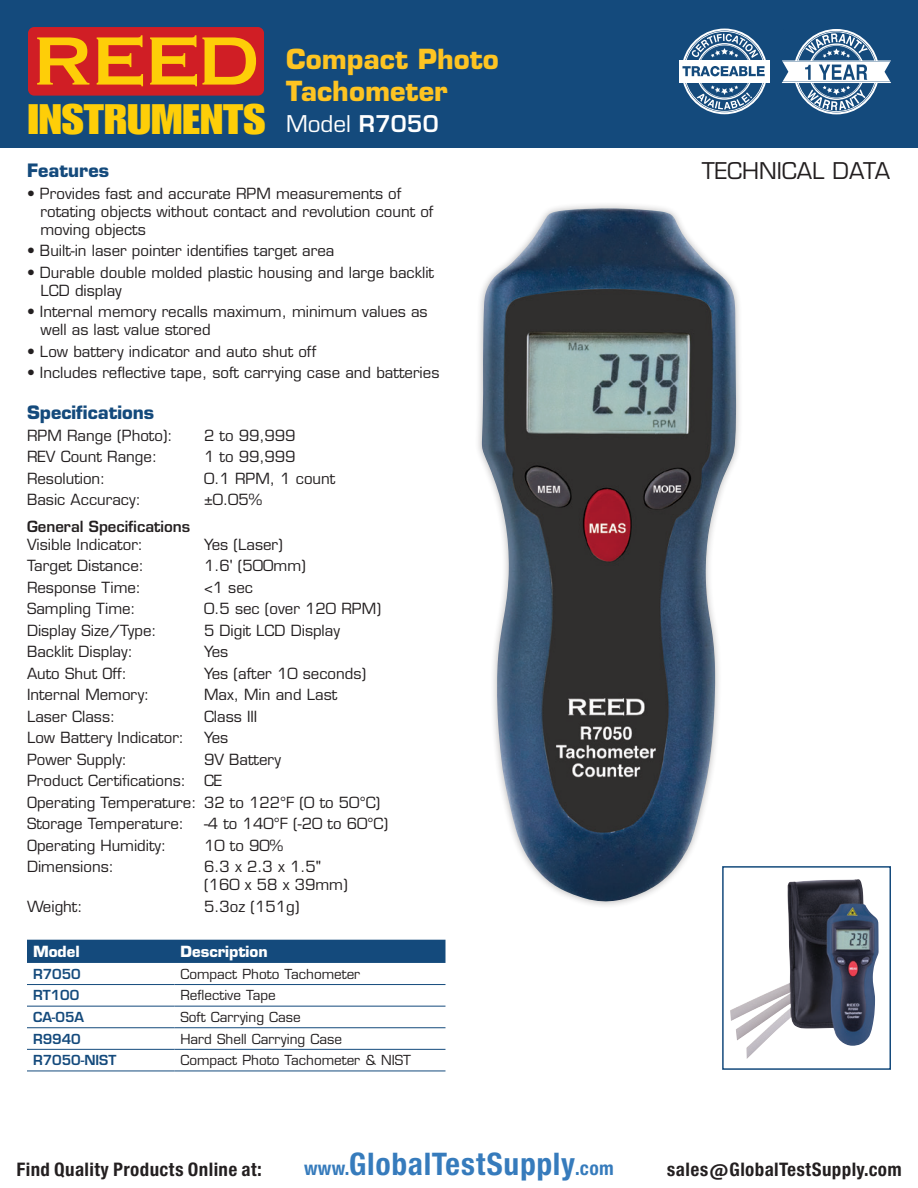
<style>
.page{position:relative;width:918px;height:1188px;background:#fff}
.page>*{position:absolute;margin:0;border:0;box-sizing:border-box;transform-origin:0 0}
.t1{font:41.7px "Impact LT Std";color:#fece08;scale:1.19 1}
.t2{font:41.7px "Impact LT Std";color:#231f20;scale:1.19 1}
.t3{font:29.7px "Europa Gro Nr 2 SBOP Bol Con";letter-spacing:.02em;color:#367bbc}
.t4{font:700 27px/32.4px "Eurostile LT Std";color:#fec422}
.t5{font:22.5px "Eurostile LT Std";color:#231f20}
.t6{font:22.5px "Eurostile LT Std";color:#fff}
.t7{font:700 18px "Eurostile LT Std";color:#144a7c}
.t8{font:17.85px "Europa Gro Nr 2 SBOP Bol Con";letter-spacing:.02em;color:#231f20}
.t9{font:15px/18px "Eurostile LT Std";color:#231f20}
.t10{font:600 15px "Eurostile LT Std";color:#231f20}
.t11{font:700 15px "Eurostile LT Std";color:#fff}
.t12{font:13.5px "Eurostile LT Std";color:#231f20}
.t13{font:600 13.5px "Eurostile LT Std";color:#144a7c}
.s1{font-weight:600}
.s2{font-size:18.3px}
</style>
<div class="page">
<div style="left:0;top:0;width:918px;height:148px;background:#144a7c"></div>
<svg style="left:782px;top:29px;width:109px;height:85px"></svg>
<div style="left:28px;top:27px;width:236px;height:69px;background:#d01e25;border-radius:6px"></div>
<svg style="left:37px;top:37px;width:52px;height:48px"></svg>
<svg style="left:97px;top:35px;width:46px;height:51px"></svg>
<svg style="left:150px;top:35px;width:106px;height:51px"></svg>
<div style="left:475px;top:201px;width:268px;height:707px;background:#231f20;opacity:.3"></div>
<img style="left:482px;top:208px;width:254px;height:697px">
<div style="left:27px;top:940px;width:419px;height:23px;background:#144a7c"></div>
<hr style="left:27px;top:984px;width:147px;height:1px;background:#144a7c">
<hr style="left:174px;top:984px;width:271px;height:1px;background:#144a7c">
<hr style="left:27px;top:1006px;width:147px;height:1px;background:#144a7c">
<hr style="left:174px;top:1006px;width:271px;height:1px;background:#144a7c">
<hr style="left:27px;top:1027px;width:147px;height:1px;background:#144a7c">
<hr style="left:174px;top:1027px;width:271px;height:1px;background:#144a7c">
<hr style="left:27px;top:1049px;width:147px;height:1px;background:#144a7c">
<hr style="left:174px;top:1049px;width:271px;height:1px;background:#144a7c">
<hr style="left:27px;top:1071px;width:147px;height:1px;background:#144a7c">
<hr style="left:174px;top:1071px;width:271px;height:1px;background:#144a7c">
<svg style="left:683px;top:83px;width:83px;height:31px"></svg>
<div style="left:679px;top:62px;width:91px;height:19px;background:#fff"></div>
<hr style="left:679px;top:60px;width:91px;height:1px;background:#fff">
<hr style="left:679px;top:82px;width:91px;height:1px;background:#fff">
<svg style="left:682px;top:29px;width:84px;height:47px"></svg>
<img style="left:730px;top:879px;width:149px;height:180px">
<div style="left:722px;top:866px;width:169px;height:204px;border:2px solid #144a7c"></div>
<h1 class="t1" style="left:28px;top:95px;width:201px">INSTRUMENTS</h1>
<h3 class="t4" style="left:286px;top:43px;width:214px">Compact Photo<br>Tachometer</h3>
<h3 class="t6" style="left:286px;top:110px;width:154px">Model <span class="s1">R7050</span></h3>
<p class="t7" style="left:27px;top:159px;width:84px">Features</p>
<p class="t9" style="left:40px;top:184px;width:395px;text-indent:-14px">• Provides fast and accurate RPM measurements of rotating objects without contact and revolution count of moving objects</p>
<p class="t9" style="left:27px;top:242px;width:309px">• Built-in laser pointer identifies target area</p>
<p class="t9" style="left:40px;top:263px;width:395px;text-indent:-14px">• Durable double molded plastic housing and large backlit<br>LCD display</p>
<p class="t9" style="left:40px;top:303px;width:389px;text-indent:-14px">• Internal memory recalls maximum, minimum values as well as last value stored</p>
<p class="t9" style="left:27px;top:342px;width:291px">• Low battery indicator and auto shut off</p>
<p class="t9" style="left:27px;top:364px;width:414px">• Includes reflective tape, soft carrying case and batteries</p>
<p class="t7" style="left:27px;top:402px;width:129px">Specifications</p>
<p class="t9" style="left:27px;top:426px;width:147px">RPM Range (Photo):</p>
<p class="t9" style="left:204px;top:426px;width:93px">2 to 99,999</p>
<p class="t9" style="left:27px;top:448px;width:132px">REV Count Range:</p>
<p class="t9" style="left:204px;top:448px;width:93px">1 to 99,999</p>
<p class="t9" style="left:27px;top:469px;width:80px">Resolution:</p>
<p class="t9" style="left:204px;top:469px;width:133px">0.1 RPM, 1 count</p>
<p class="t9" style="left:27px;top:491px;width:115px">Basic Accuracy:</p>
<p class="t9" style="left:204px;top:491px;width:60px">±0.05%</p>
<p class="t10" style="left:27px;top:517px;width:165px">General Specifications</p>
<p class="t9" style="left:27px;top:535px;width:118px">Visible Indicator:</p>
<p class="t9" style="left:204px;top:535px;width:80px">Yes (Laser)</p>
<p class="t9" style="left:27px;top:557px;width:119px">Target Distance:</p>
<p class="t9" style="left:204px;top:557px;width:103px">1.6' (500mm)</p>
<p class="t9" style="left:27px;top:578px;width:116px">Response Time:</p>
<p class="t9" style="left:204px;top:578px;width:51px">&lt;1 sec</p>
<p class="t9" style="left:27px;top:600px;width:110px">Sampling Time:</p>
<p class="t9" style="left:204px;top:600px;width:179px">0.5 sec (over 120 RPM)</p>
<p class="t9" style="left:27px;top:621px;width:131px">Display Size/Type:</p>
<p class="t9" style="left:204px;top:621px;width:137px">5 Digit LCD Display</p>
<p class="t9" style="left:27px;top:643px;width:107px">Backlit Display:</p>
<p class="t9" style="left:204px;top:643px;width:26px">Yes</p>
<p class="t9" style="left:27px;top:664px;width:101px">Auto Shut Off:</p>
<p class="t9" style="left:204px;top:664px;width:164px">Yes (after 10 seconds)</p>
<p class="t9" style="left:27px;top:686px;width:124px">Internal Memory:</p>
<p class="t9" style="left:204px;top:686px;width:135px">Max, Min and Last</p>
<p class="t9" style="left:27px;top:707px;width:90px">Laser Class:</p>
<p class="t9" style="left:204px;top:707px;width:55px">Class III</p>
<p class="t9" style="left:27px;top:729px;width:159px">Low Battery Indicator:</p>
<p class="t9" style="left:204px;top:729px;width:26px">Yes</p>
<p class="t9" style="left:27px;top:750px;width:102px">Power Supply:</p>
<h1 class="t2" style="left:28px;top:249px;width:201px">INSTRUMENTS</h1>
<p class="t9" style="left:27px;top:749px;width:355px;line-height:21.5px;text-indent:177px">9V Battery<br>Product Certifications: CE<br>Operating Temperature: 32 to 122°F (0 to 50°C)<br>Storage Temperature:</p>
<p class="t9" style="left:204px;top:815px;width:186px">-4 to 140°F (-20 to 60°C)</p>
<p class="t9" style="left:27px;top:837px;width:141px">Operating Humidity:</p>
<p class="t9" style="left:204px;top:837px;width:81px">10 to 90%</p>
<p class="t9" style="left:27px;top:858px;width:88px">Dimensions:</p>
<p class="t9" style="left:204px;top:858px;width:145px">6.3 x 2.3 x 1.5" (160 x 58 x 39mm)</p>
<p class="t9" style="left:27px;top:898px;width:57px">Weight:</p>
<p class="t9" style="left:204px;top:898px;width:97px">5.3oz (151g)</p>
<p class="t11" style="left:33px;top:942px;width:48px">Model</p>
<p class="t11" style="left:180px;top:942px;width:89px">Description</p>
<p class="t13" style="left:33px;top:965px;width:49px">R7050</p>
<p class="t12" style="left:180px;top:966px;width:181px">Compact Photo Tachometer</p>
<p class="t13" style="left:33px;top:987px;width:48px">RT100</p>
<p class="t12" style="left:180px;top:987px;width:97px">Reflective Tape</p>
<p class="t13" style="left:33px;top:1009px;width:53px">CA-05A</p>
<p class="t12" style="left:180px;top:1009px;width:122px">Soft Carrying Case</p>
<p class="t13" style="left:33px;top:1030px;width:49px">R9940</p>
<p class="t12" style="left:180px;top:1031px;width:163px">Hard Shell Carrying Case</p>
<p class="t13" style="left:33px;top:1052px;width:85px">R7050-NIST</p>
<p class="t12" style="left:180px;top:1052px;width:232px">Compact Photo Tachometer &amp; NIST</p>
<h3 class="t5" style="left:702px;top:157px;width:190px">TECHNICAL DATA</h3>
<p class="t8" style="left:16px;top:1159px;width:247px">Find Quality Products Online at:</p>
<h2 class="t3" style="left:304px;top:1147px;width:311px"><span class="s2">www.</span>GlobalTestSupply<span class="s2">.com</span></h2>
<p class="t8" style="left:667px;top:1159px;width:236px">sales@GlobalTestSupply.com</p>
</div>
